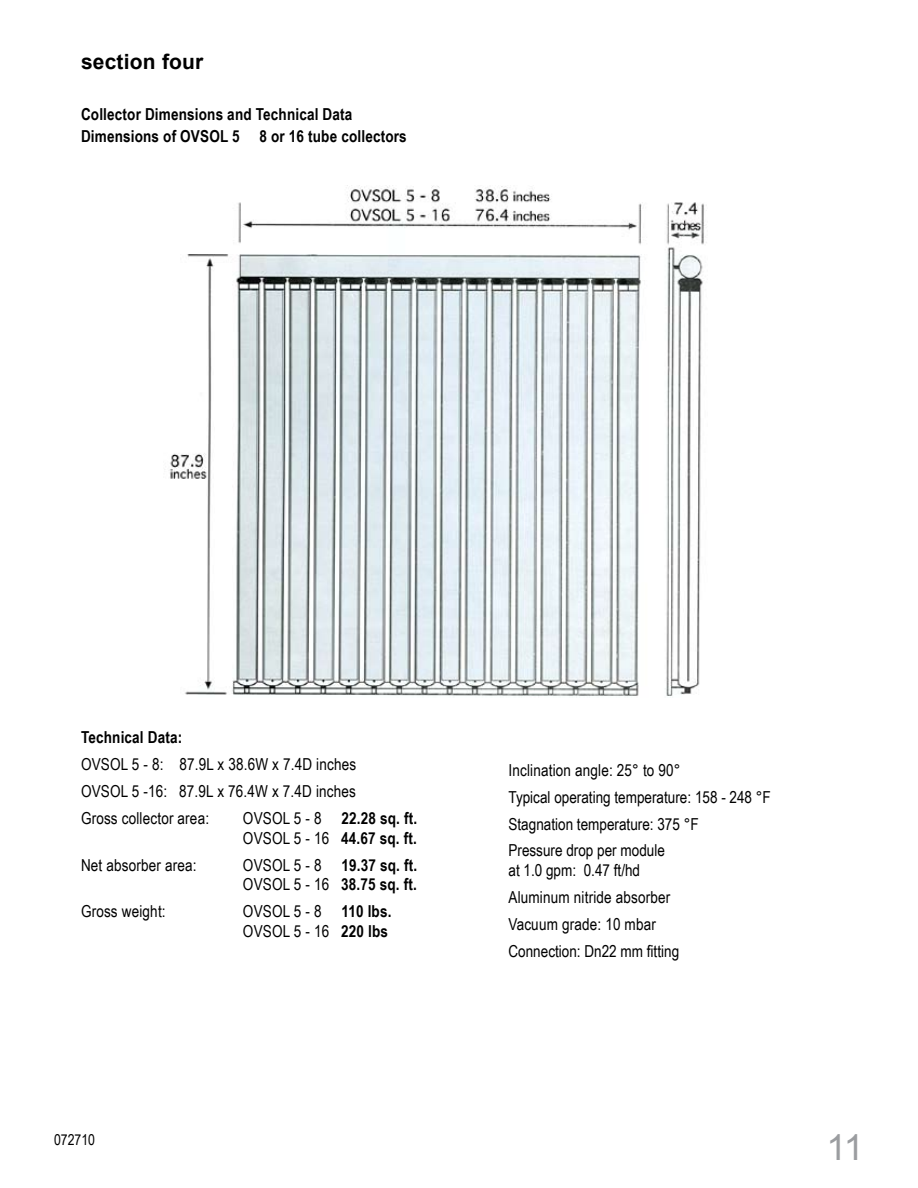
<style>
.page{position:relative;width:918px;height:1188px;background:#fff}
.page>*{position:absolute;margin:0;border:0;box-sizing:border-box;transform-origin:0 0}
.t1{font:36px "Arial";color:#9b9da0}
.t2{font:700 21px "Arial";letter-spacing:.01em;color:#000}
.t3{font:16.5px/27px "Arial Narrow";letter-spacing:.01em;color:#000}
.t4{font:700 16.5px/19.8px "Arial Narrow";letter-spacing:.01em;color:#000}
.t5{font:15px "Arial Narrow";color:#000}
.s1{font-weight:700}
.s2{font-weight:400}
</style>
<div class="page">
<img style="left:170px;top:185px;width:537px;height:511px">
<p class="t2" style="left:81px;top:48px;width:124px">section four</p>
<p class="t4" style="left:81px;top:103px;width:327px;line-height:21.6px">Collector Dimensions and Technical Data<br>Dimensions of OVSOL 5 8 or 16 tube collectors</p>
<p class="t3" style="left:81px;top:723px;width:277px"><span class="s1">Technical Data:<br></span>OVSOL 5 - 8: 87.9L x 38.6W x 7.4D inches<br>OVSOL 5 -16: 87.9L x 76.4W x 7.4D inches<br>Gross collector area:</p>
<p class="t4" style="left:243px;top:807px;width:176px"><span class="s2">OVSOL 5 - 8</span> 22.28 sq. ft.<br><span class="s2">OVSOL 5 - 16</span> 44.67 sq. ft.</p>
<p class="t3" style="left:81px;top:851px;width:117px">Net absorber area:</p>
<p class="t4" style="left:243px;top:854px;width:176px"><span class="s2">OVSOL 5 - 8</span> 19.37 sq. ft.<br><span class="s2">OVSOL 5 - 16</span> 38.75 sq. ft.</p>
<p class="t3" style="left:81px;top:897px;width:86px">Gross weight:</p>
<p class="t3" style="left:243px;top:901px;width:150px;line-height:19.8px">OVSOL 5 - 8 <span class="s1">110 lbs.<br></span>OVSOL 5 - 16 <span class="s1">220 lbs</span></p>
<p class="t5" style="left:54px;top:1129px;width:43px">072710</p>
<p class="t3" style="left:508px;top:756px;width:264px">Inclination angle: 25° to 90°<br>Typical operating temperature: 158 - 248 °F<br>Stagnation temperature: 375 °F<br>Pressure drop per module</p>
<p class="t3" style="left:508px;top:856px;width:172px">at 1.0 gpm: 0.47 ft/hd<br>Aluminum nitride absorber<br>Vacuum grade: 10 mbar<br>Connection: Dn22 mm fitting</p>
<p class="t1" style="left:827px;top:1124px;width:39px">11</p>
</div>
